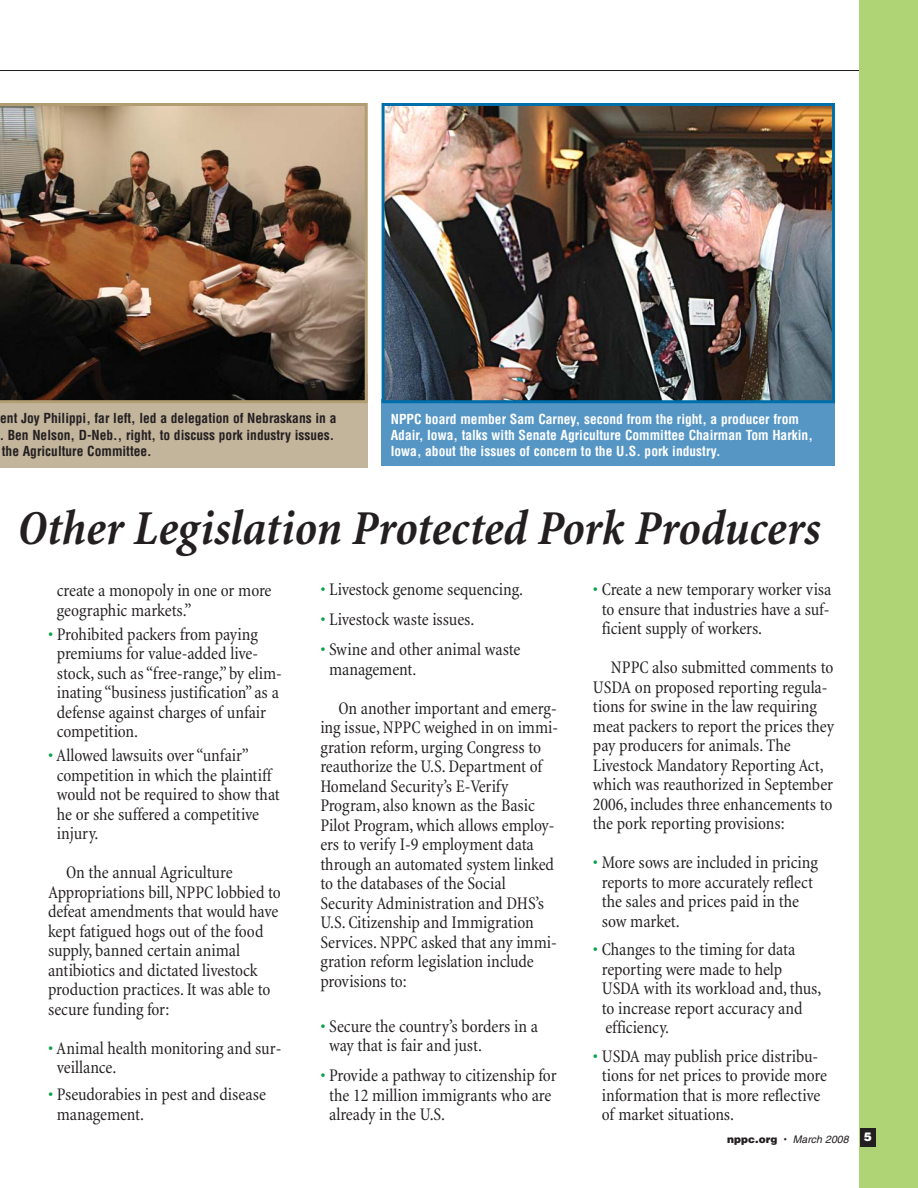
<style>
.page{position:relative;width:918px;height:1188px;background:#fff}
.page>*{position:absolute;margin:0;border:0;box-sizing:border-box;transform-origin:0 0}
.t1{font:italic 700 condensed 49.5px "Minion";color:#231f20}
.t2{font:condensed 18px/19.5px "Minion";letter-spacing:-.005em;color:#231f20}
.t3{font:700 condensed 13.5px/16.2px "Helvetica";color:#fff}
.t4{font:700 condensed 13.5px/16.2px "Helvetica";color:#231f20}
.t5{font:italic 10.5px "Helvetica";color:#231f20}
.s1{color:#09a245}
.s2{font-weight:900;font-style:normal}
.s3{font-style:normal}
</style>
<div class="page">
<div style="left:0;top:375px;width:368px;height:93px;background:#c3b49c"></div>
<div style="left:382px;top:400px;width:453px;height:66px;background:#5596c5"></div>
<hr style="left:0;top:70px;width:918px;height:1px;background:#231f20">
<div style="left:860px;top:0;width:58px;height:1188px;background:#aed476"></div>
<div style="left:860px;top:1128px;width:16px;height:19px;background:#231f20"></div>
<img style="left:386px;top:107px;width:445px;height:292px">
<div style="left:382px;top:103px;width:453px;height:300px;border:3px solid #006eaa"></div>
<img style="left:0;top:103px;width:368px;height:300px">
<p class="t4" style="left:-1px;top:411px;width:338px">ent Joy Philippi, far left, led a delegation of Nebraskans in a . Ben Nelson, D-Neb., right, to discuss pork industry issues. the Agriculture Committee.</p>
<p class="t3" style="left:391px;top:412px;width:424px">NPPC board member Sam Carney, second from the right, a producer from<br>Adair, Iowa, talks with Senate Agriculture Committee Chairman Tom Harkin,<br>Iowa, about the issues of concern to the U.S. pork industry.</p>
<h1 class="t1" style="left:18px;top:509px;width:805px">Other Legislation Protected Pork Producers</h1>
<p class="t2" style="left:57px;top:582px;width:216px">create a monopoly in one or more geographic markets.”</p>
<p class="t2" style="left:57px;top:626px;width:227px;text-indent:-9px"><span class="s1">•</span> Prohibited packers from paying premiums for value-added live&shy;stock, such as “free-range,” by elim&shy;inating “business justification” as a defense against charges of unfair competition.</p>
<p class="t2" style="left:57px;top:747px;width:225px;text-indent:-9px"><span class="s1">•</span> Allowed lawsuits over “unfair” competition in which the plaintiff would not be required to show that he or she suffered a competitive injury.</p>
<p class="t2" style="left:48px;top:864px;width:234px;text-indent:18px">On the annual Agriculture<br>Appropriations bill, NPPC lobbied to defeat amendments that would have kept fatigued hogs out of the food supply, banned certain animal antibiotics and dictated livestock production practices. It was able to secure funding for:</p>
<p class="t2" style="left:57px;top:1040px;width:226px;text-indent:-9px"><span class="s1">•</span> Animal health monitoring and sur&shy;veillance.</p>
<p class="t2" style="left:57px;top:1086px;width:211px;text-indent:-9px"><span class="s1">•</span> Pseudorabies in pest and disease management.</p>
<p class="t2" style="left:320px;top:581px;width:204px"><span class="s1">•</span> Livestock genome sequencing.</p>
<p class="t2" style="left:320px;top:611px;width:156px"><span class="s1">•</span> Livestock waste issues.</p>
<p class="t2" style="left:329px;top:641px;width:193px;text-indent:-9px"><span class="s1">•</span> Swine and other animal waste management.</p>
<p class="t2" style="left:320px;top:700px;width:239px;text-indent:18px">On another important and emerg&shy;ing issue, NPPC weighed in on immi&shy;gration reform, urging Congress to reauthorize the U.S. Department of<br>Homeland Security’s E-Verify<br>Program, also known as the Basic<br>Pilot Program, which allows employ&shy;ers to verify I-9 employment data through an automated system linked to the databases of the Social<br>Security Administration and DHS’s<br>U.S. Citizenship and Immigration<br>Services. NPPC asked that any immi&shy;gration reform legislation include provisions to:</p>
<p class="t2" style="left:329px;top:1018px;width:210px;text-indent:-9px"><span class="s1">•</span> Secure the country’s borders in a way that is fair and just.</p>
<p class="t2" style="left:329px;top:1067px;width:229px;text-indent:-9px"><span class="s1">•</span> Provide a pathway to citizenship for the 12 million immigrants who are already in the U.S.</p>
<p class="t2" style="left:602px;top:581px;width:231px;text-align:justify;text-indent:-9px"><span class="s1">•</span> Create a new temporary worker visa to ensure that industries have a suf&shy;ficient supply of workers.</p>
<p class="t2" style="left:593px;top:659px;width:243px;text-indent:18px">NPPC also submitted comments to USDA on proposed reporting regula&shy;tions for swine in the law requiring meat packers to report the prices they pay producers for animals. The Livestock Mandatory Reporting Act, which was reauthorized in September 2006, includes three enhancements to the pork reporting provisions:</p>
<p class="t2" style="left:602px;top:854px;width:218px;text-indent:-9px"><span class="s1">•</span> More sows are included in pricing reports to more accurately reflect the sales and prices paid in the sow market.</p>
<p class="t2" style="left:602px;top:941px;width:221px;text-indent:-9px"><span class="s1">•</span> Changes to the timing for data reporting were made to help<br>USDA with its workload and, thus, to increase report accuracy and efficiency.</p>
<p class="t2" style="left:602px;top:1048px;width:227px;text-indent:-9px"><span class="s1">•</span> USDA may publish price distribu&shy;tions for net prices to provide more information that is more reflective of market situations.</p>
<p class="t5" style="left:727px;top:1135px;width:146px"><span class="s2">nppc.org</span> <span class="s3">•</span> March 2008 <sup>5</sup></p>
</div>
